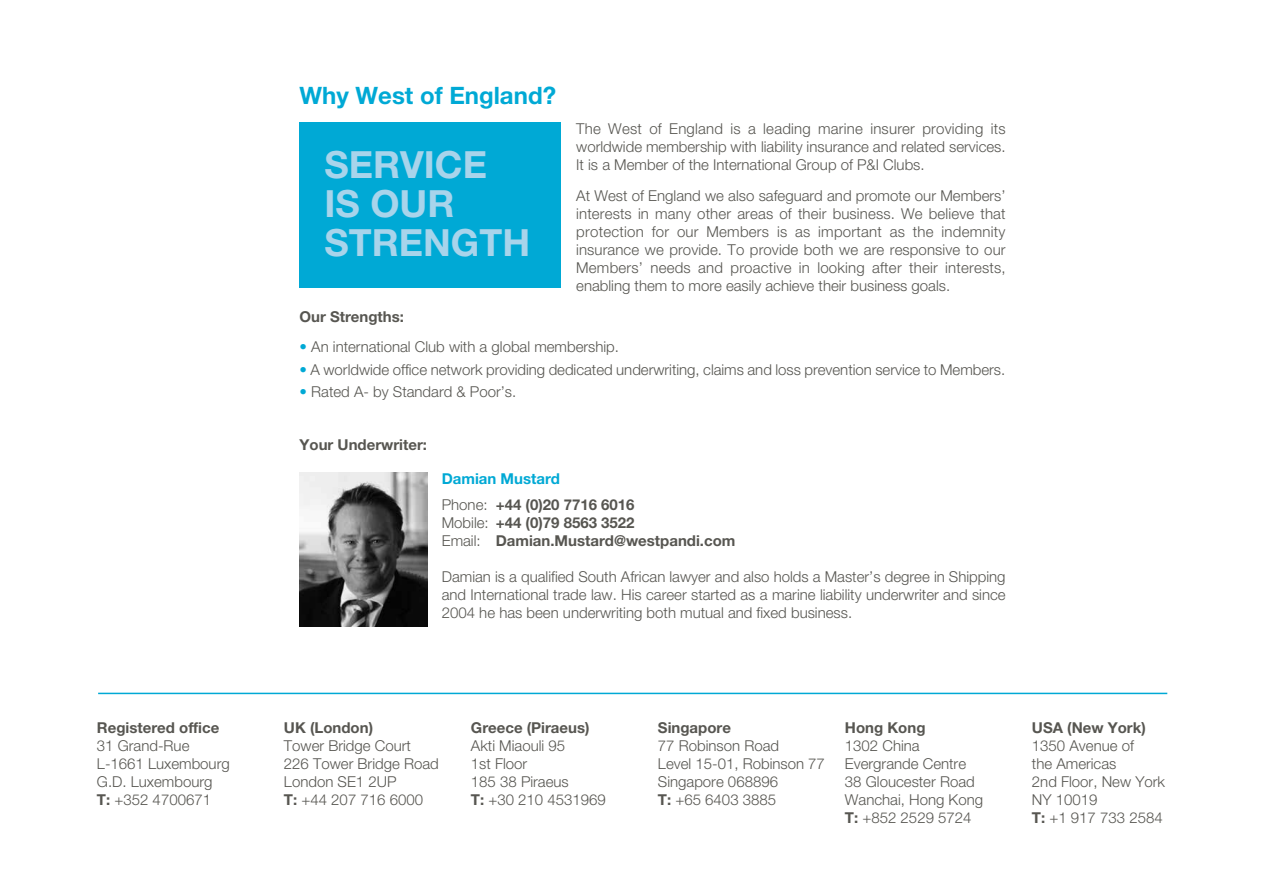
<style>
.page{position:relative;width:1263px;height:893px;background:#fff}
.page>*{position:absolute;margin:0;border:0;box-sizing:border-box;transform-origin:0 0}
.t1{font:700 37.5px/39px "Helvetica Neue";color:#a8d4eb}
.t2{font:700 24px "Helvetica Neue";color:#00a9d5}
.t3{font:300 15px/18px "Helvetica Neue";color:#575651}
.t4{font:700 15px/26.5px "Helvetica Neue";color:#575651}
.s1{font-weight:700}
.s2{color:#00a9d5}
.s3{font-weight:300}
</style>
<div class="page">
<div style="left:300px;top:122px;width:261px;height:166px;background:#00a9d5"></div>
<hr style="left:98px;top:693px;width:1069px;height:1px;background:#00a9d5">
<img style="left:300px;top:472px;width:127px;height:154px">
<p class="t4" style="left:97px;top:714px;width:124px">Registered office</p>
<p class="t3" style="left:97px;top:737px;width:134px">31 Grand-Rue<br>L-1661 Luxembourg<br>G.D. Luxembourg<br><span class="s1">T:</span> +352 4700671</p>
<h2 class="t2" style="left:300px;top:80px;width:258px">Why West of England?</h2>
<h1 class="t1" style="left:325px;top:144px;width:207px">SERVICE<br>IS OUR<br>STRENGTH</h1>
<p class="t3" style="left:576px;top:119px;width:431px;text-align:justify">The West of England is a leading marine insurer providing its worldwide membership with liability insurance and related services.<br>It is a Member of the International Group of P&amp;I Clubs.</p>
<p class="t3" style="left:576px;top:186px;width:431px;text-align:justify">At West of England we also safeguard and promote our Members’ interests in many other areas of their business. We believe that protection for our Members is as important as the indemnity insurance we provide. To provide both we are responsive to our Members’ needs and proactive in looking after their interests, enabling them to more easily achieve their business goals.</p>
<p class="t4" style="left:300px;top:303px;width:106px">Our Strengths:</p>
<p class="t3" style="left:300px;top:338px;width:321px"><span class="s2">•</span> An international Club with a global membership.</p>
<p class="t3" style="left:300px;top:360px;width:707px"><span class="s2">•</span> A worldwide office network providing dedicated underwriting, claims and loss prevention service to Members.</p>
<p class="t3" style="left:300px;top:382px;width:218px"><span class="s2">•</span> Rated A- by Standard &amp; Poor’s.</p>
<p class="t4" style="left:300px;top:431px;width:129px">Your Underwriter:</p>
<p class="t4" style="left:442px;top:465px;width:194px"><span class="s2">Damian Mustard<br></span><span class="s3">Phone:</span> +44 (0)20 7716 6016</p>
<p class="t4" style="left:442px;top:514px;width:295px;line-height:18px"><span class="s3">Mobile:</span> +44 (0)79 8563 3522<br><span class="s3">Email:</span> Damian.Mustard@westpandi.com</p>
<p class="t3" style="left:442px;top:568px;width:565px;text-align:justify">Damian is a qualified South African lawyer and also holds a Master’s degree in Shipping and International trade law. His career started as a marine liability underwriter and since 2004 he has been underwriting both mutual and fixed business.</p>
<p class="t4" style="left:284px;top:714px;width:91px">UK (London)</p>
<p class="t3" style="left:284px;top:737px;width:156px">Tower Bridge Court<br>226 Tower Bridge Road<br>London SE1 2UP<br><span class="s1">T:</span> +44 207 716 6000</p>
<p class="t4" style="left:471px;top:714px;width:120px">Greece (Piraeus)</p>
<p class="t3" style="left:471px;top:737px;width:136px">Akti Miaouli 95<br>1st Floor<br>185 38 Piraeus<br><span class="s1">T:</span> +30 210 4531969</p>
<p class="t4" style="left:658px;top:714px;width:75px">Singapore</p>
<p class="t3" style="left:658px;top:737px;width:169px">77 Robinson Road<br>Level 15-01, Robinson 77<br>Singapore 068896<br><span class="s1">T:</span> +65 6403 3885</p>
<p class="t4" style="left:845px;top:714px;width:82px">Hong Kong</p>
<p class="t3" style="left:845px;top:737px;width:140px">1302 China<br>Evergrande Centre<br>38 Gloucester Road<br>Wanchai, Hong Kong<br><span class="s1">T:</span> +852 2529 5724</p>
<p class="t4" style="left:1032px;top:714px;width:115px">USA (New York)</p>
<p class="t3" style="left:1032px;top:737px;width:135px">1350 Avenue of<br>the Americas<br>2nd Floor, New York<br>NY 10019<br><span class="s1">T:</span> +1 917 733 2584</p>
</div>
